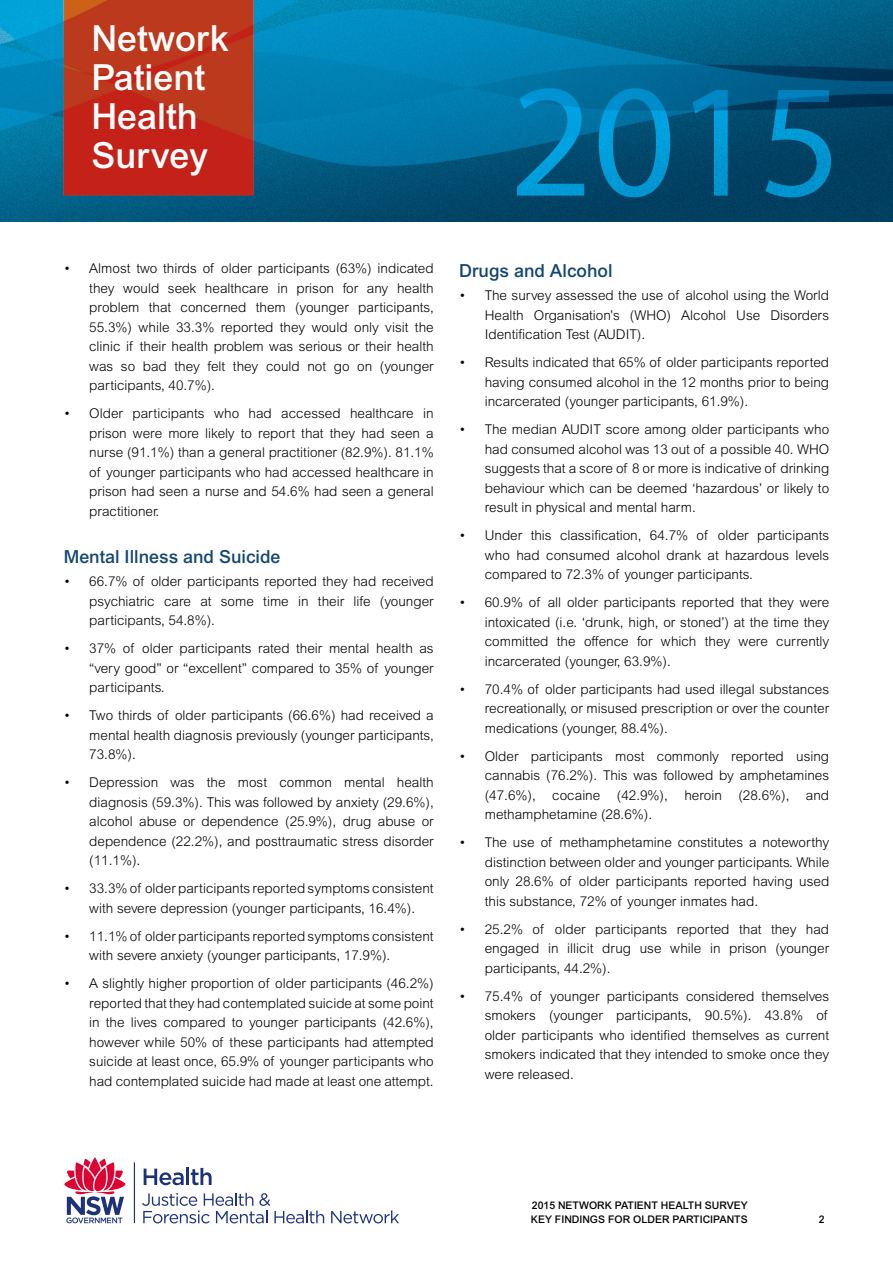
<style>
.page{position:relative;width:893px;height:1263px;background:#fff}
.page>*{position:absolute;margin:0;border:0;box-sizing:border-box;transform-origin:0 0}
.t1{font:500 36px/39px "Arial MT Pro";color:#fff}
.t2{font:500 18px "Arial MT Pro";color:#144672}
.t3{font:300 13.5px/19.5px "Arial MT Pro";color:#000;text-align:justify}
.t4{font:500 10.5px/14.5px "Arial MT Pro";color:#000}
</style>
<div class="page">
<img style="left:0;top:0;width:893px;height:221px">
<hr style="left:134px;top:1162px;width:1px;height:61px;background:#1d3278">
<svg style="left:64px;top:1157px;width:62px;height:66px"></svg>
<svg style="left:144px;top:1168px;width:40px;height:17px"></svg>
<hr style="left:186px;top:1168px;width:3px;height:17px;background:#1d3278">
<svg style="left:191px;top:1168px;width:21px;height:17px"></svg>
<svg style="left:142px;top:1193px;width:182px;height:30px"></svg>
<svg style="left:331px;top:1210px;width:68px;height:13px"></svg>
<h1 class="t1" style="left:91px;top:20px;width:139px">Network<br>Patient<br>Health<br>Survey</h1>
<p class="t3" style="left:89px;top:259px;width:346px;text-indent:-26px">• Almost two thirds of older participants (63%) indicated they would seek healthcare in prison for any health problem that concerned them (younger participants, 55.3%) while 33.3% reported they would only visit the clinic if their health problem was serious or their health was so bad they felt they could not go on (younger participants, 40.7%).</p>
<p class="t3" style="left:89px;top:404px;width:346px;text-indent:-26px">• Older participants who had accessed healthcare in prison were more likely to report that they had seen a nurse (91.1%) than a general practitioner (82.9%). 81.1% of younger participants who had accessed healthcare in prison had seen a nurse and 54.6% had seen a general practitioner.</p>
<h2 class="t2" style="left:64px;top:546px;width:218px">Mental I llness and Suicide</h2>
<p class="t3" style="left:89px;top:572px;width:346px;text-indent:-26px">• 66.7% of older participants reported they had received psychiatric care at some time in their life (younger participants, 54.8%).</p>
<p class="t3" style="left:89px;top:639px;width:346px;text-indent:-26px">• 37% of older participants rated their mental health as “very good” or “excellent” compared to 35% of younger participants.</p>
<p class="t3" style="left:89px;top:706px;width:346px;text-indent:-26px">• Two thirds of older participants (66.6%) had received a mental health diagnosis previously (younger participants, 73.8%).</p>
<p class="t3" style="left:89px;top:773px;width:346px;text-indent:-26px">• Depression was the most common mental health diagnosis (59.3%). This was followed by anxiety (29.6%), alcohol abuse or dependence (25.9%), drug abuse or dependence (22.2%), and posttraumatic stress disorder (11.1%).</p>
<p class="t3" style="left:64px;top:879px;width:371px;text-align:center">• 33.3% of older participants reported symptoms consistent with severe depression (younger participants, 16.4%).</p>
<p class="t3" style="left:89px;top:926px;width:346px;text-indent:-26px">• 11.1% of older participants reported symptoms consistent with severe anxiety (younger participants, 17.9%).</p>
<p class="t3" style="left:89px;top:974px;width:346px;text-indent:-26px">• A slightly higher proportion of older participants (46.2%) reported that they had contemplated suicide at some point in the lives compared to younger participants (42.6%), however while 50% of these participants had attempted suicide at least once, 65.9% of younger participants who had contemplated suicide had made at least one attempt.</p>
<h2 class="t2" style="left:459px;top:260px;width:155px">Drugs and Alcohol</h2>
<p class="t3" style="left:485px;top:286px;width:346px;text-indent:-26px">• The survey assessed the use of alcohol using the World Health Organisation’s (WHO) Alcohol Use Disorders Identification Test (AUDIT).</p>
<p class="t3" style="left:485px;top:353px;width:346px;text-indent:-26px">• Results indicated that 65% of older participants reported having consumed alcohol in the 12 months prior to being incarcerated (younger participants, 61.9%).</p>
<p class="t3" style="left:485px;top:420px;width:346px;text-indent:-26px">• The median AUDIT score among older participants who had consumed alcohol was 13 out of a possible 40. WHO suggests that a score of 8 or more is indicative of drinking behaviour which can be deemed ‘hazardous’ or likely to result in physical and mental harm.</p>
<p class="t3" style="left:485px;top:526px;width:346px;text-indent:-26px">• Under this classification, 64.7% of older participants who had consumed alcohol drank at hazardous levels compared to 72.3% of younger participants.</p>
<p class="t3" style="left:485px;top:593px;width:346px;text-indent:-26px">• 60.9% of all older participants reported that they were intoxicated (i.e. ‘drunk, high, or stoned’) at the time they committed the offence for which they were currently incarcerated (younger, 63.9%).</p>
<p class="t3" style="left:485px;top:680px;width:346px;text-indent:-26px">• 70.4% of older participants had used illegal substances recreationally, or misused prescription or over the counter medications (younger, 88.4%).</p>
<p class="t3" style="left:485px;top:747px;width:346px;text-indent:-26px">• Older participants most commonly reported using cannabis (76.2%). This was followed by amphetamines (47.6%), cocaine (42.9%), heroin (28.6%), and methamphetamine (28.6%).</p>
<p class="t3" style="left:485px;top:833px;width:346px;text-indent:-26px">• The use of methamphetamine constitutes a noteworthy distinction between older and younger participants. While only 28.6% of older participants reported having used this substance, 72% of younger inmates had.</p>
<p class="t3" style="left:485px;top:920px;width:346px;text-indent:-26px">• 25.2% of older participants reported that they had engaged in illicit drug use while in prison (younger participants, 44.2%).</p>
<p class="t3" style="left:485px;top:987px;width:346px;text-indent:-26px">• 75.4% of younger participants considered themselves smokers (younger participants, 90.5%). 43.8% of older participants who identified themselves as current smokers indicated that they intended to smoke once they were released.</p>
<p class="t4" style="left:531px;top:1198px;width:218px">2015 Network Patient Health Survey<br>Key Findings for Older Participants</p>
<p class="t4" style="left:819px;top:1213px;width:7px">2</p>
</div>
